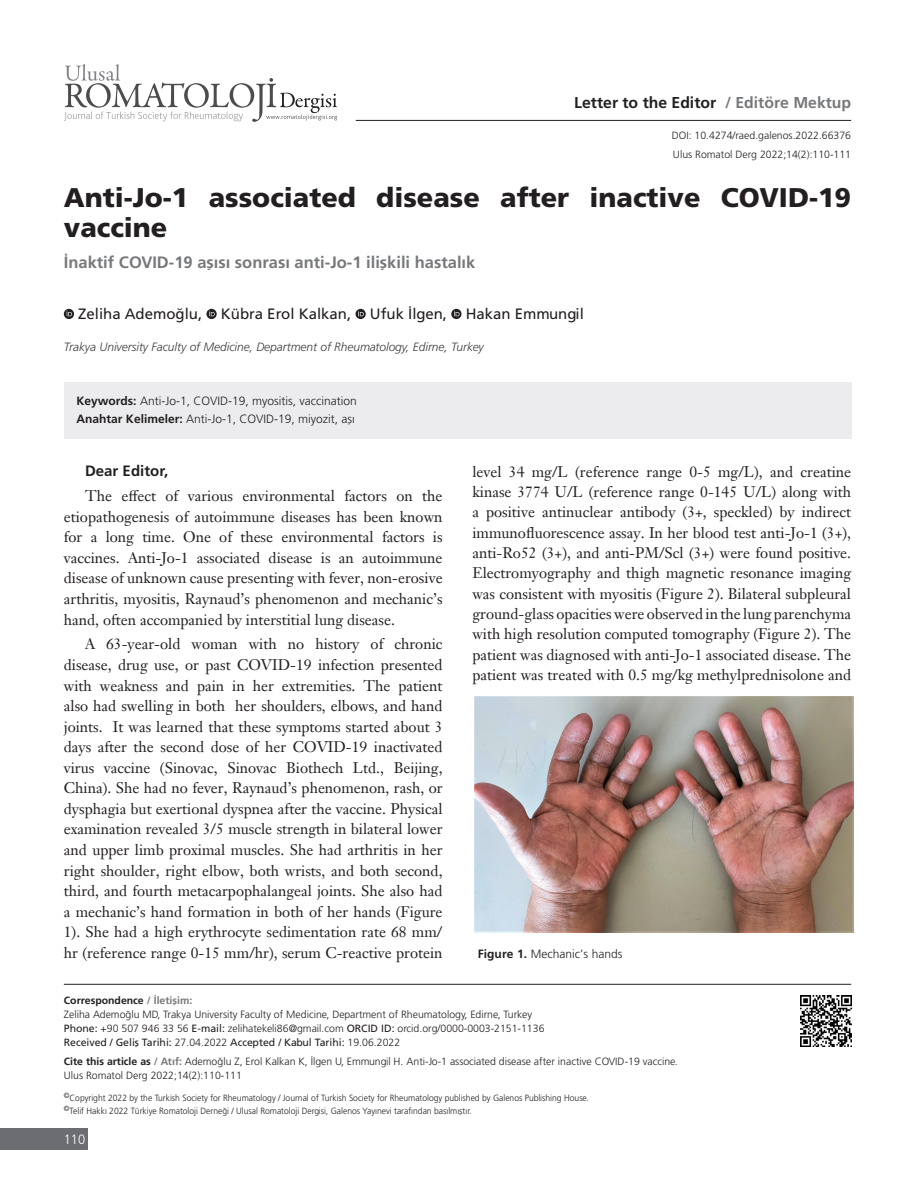
<style>
.page{position:relative;width:915px;height:1191px;background:#fff}
.page>*{position:absolute;margin:0;border:0;box-sizing:border-box;transform-origin:0 0}
.BASLIK{font:27px/30px "Frutiger Black Nr Tr";color:#231f20}
._2__BASLIK{font:16.5px "Frutiger Bold Tr";color:#76787b}
.t1{font:15.75px "Frutiger Bold Tr";color:#231f20}
.YAZI{font:15px/20.5px "Janson Text W04 55 Roman";color:#231f20;text-align:justify}
.YAZAR{font:15px "Frutiger Normal Tr";color:#231f20}
.BOLD{font:15px "Frutiger Bold Tr";color:#231f20}
.t2{font:13.5px "Frutiger Light Nr Tr";color:#fff;scale:.95 1}
.OZET-YAZI{font:12px "Frutiger Light Nr Tr";color:#231f20}
.KURUM{font:12px "Frutiger Light Italic Tr";letter-spacing:-.005em;color:#3e3e3f}
.RESİM_ALTI{font:12px "Frutiger Light Nr Tr";color:#231f20}
.DOI{font:10.5px/14.2px "Frutiger Light Nr Tr";color:#231f20}
.SAYFA_NO{font:10.5px "Frutiger Light Nr Tr";color:#231f20}
.t3{font:10.5px "Frutiger Bold Tr";color:#231f20}
.t4{font:9px/12.8px "Frutiger Light Nr Tr";color:#231f20;scale:.95 1}
.s1{color:#76787b}
.s2{font-family:"Frutiger Bold Tr"}
.s3{font-family:"Frutiger Normal Tr"}
.s4{font-family:"Frutiger Bold Tr";color:#76787b}
</style>
<div class="page">
<hr style="left:355px;top:120px;width:495px;height:1px;background:#231f20">
<hr style="left:64px;top:984px;width:786px;height:1px;background:#231f20">
<div style="left:0;top:1128px;width:88px;height:21px;background:#6c6d70"></div>
<svg style="left:64px;top:64px;width:273px;height:58px"></svg>
<img style="left:800px;top:995px;width:50px;height:51px">
<div style="left:64px;top:383px;width:786px;height:56px;background:#ececee"></div>
<svg style="left:64px;top:309px;width:10px;height:10px"></svg>
<svg style="left:67px;top:311px;width:5px;height:5px"></svg>
<svg style="left:206px;top:309px;width:11px;height:10px"></svg>
<svg style="left:209px;top:311px;width:6px;height:5px"></svg>
<svg style="left:355px;top:309px;width:10px;height:10px"></svg>
<svg style="left:358px;top:311px;width:5px;height:5px"></svg>
<svg style="left:451px;top:309px;width:10px;height:10px"></svg>
<svg style="left:454px;top:311px;width:5px;height:5px"></svg>
<img style="left:474px;top:696px;width:378px;height:236px">
<p class="t1" style="left:574px;top:93px;width:278px">Letter to the Editor <span class="s1">/ Editöre Mektup</span></p>
<p class="DOI" style="left:671px;top:129px;width:181px">DOI: 10.4274/raed.galenos.2022.66376</p>
<p class="SAYFA_NO" style="left:672px;top:148px;width:180px">Ulus Romatol Derg 2022;14(2):110-111</p>
<p class="BASLIK" style="left:64px;top:182px;width:788px">Anti-Jo-1 associated disease after inactive COVID-19 vaccine</p>
<p class="_2__BASLIK" style="left:64px;top:253px;width:413px">İnaktif COVID-19 aşısı sonrası anti-Jo-1 ilişkili hastalık</p>
<p class="YAZAR" style="left:78px;top:305px;width:507px">Zeliha Ademoğlu, Kübra Erol Kalkan, Ufuk İlgen, Hakan Emmungil</p>
<p class="KURUM" style="left:64px;top:340px;width:421px">Trakya University Faculty of Medicine, Department of Rheumatology, Edirne, Turkey</p>
<p class="OZET-YAZI" style="left:77px;top:394px;width:282px"><span class="s2">Keywords:</span> Anti-Jo-1, COVID-19, myositis, vaccination</p>
<p class="OZET-YAZI" style="left:77px;top:412px;width:280px"><span class="s2">Anahtar Kelimeler:</span> Anti-Jo-1, COVID-19, miyozit, aşı</p>
<p class="BOLD" style="left:85px;top:462px;width:84px">Dear Editor,</p>
<p class="YAZI" style="left:64px;top:486px;width:380px;text-indent:21px">The effect of various environmental factors on the etiopathogenesis of autoimmune diseases has been known for a long time. One of these environmental factors is vaccines. Anti-Jo-1 associated disease is an autoimmune disease of unknown cause presenting with fever, non-erosive arthritis, myositis, Raynaud’s phenomenon and mechanic’s hand, often accompanied by interstitial lung disease.</p>
<p class="YAZI" style="left:64px;top:634px;width:380px;text-indent:21px">A 63-year-old woman with no history of chronic disease, drug use, or past COVID-19 infection presented with weakness and pain in her extremities. The patient also had swelling in both her shoulders, elbows, and hand joints. It was learned that these symptoms started about 3 days after the second dose of her COVID-19 inactivated virus vaccine (Sinovac, Sinovac Biothech Ltd., Beijing, China). She had no fever, Raynaud’s phenomenon, rash, or dysphagia but exertional dyspnea after the vaccine. Physical examination revealed 3/5 muscle strength in bilateral lower and upper limb proximal muscles. She had arthritis in her right shoulder, right elbow, both wrists, and both second, third, and fourth metacarpophalangeal joints. She also had a mechanic’s hand formation in both of her hands (Figure 1). She had a high erythrocyte sedimentation rate 68 mm/ hr (reference range 0-15 mm/hr), serum C-reactive protein</p>
<p class="YAZI" style="left:472px;top:461px;width:380px">level 34 mg/L (reference range 0-5 mg/L), and creatine kinase 3774 U/L (reference range 0-145 U/L) along with a positive antinuclear antibody (3+, speckled) by indirect immunofluorescence assay. In her blood test anti-Jo-1 (3+), anti-Ro52 (3+), and anti-PM/Scl (3+) were found positive.<br>Electromyography and thigh magnetic resonance imaging was consistent with myositis (Figure 2). Bilateral subpleural ground-glass opacities were observed in the lung parenchyma with high resolution computed tomography (Figure 2). The patient was diagnosed with anti-Jo-1 associated disease. The patient was treated with 0.5 mg/kg methylprednisolone and</p>
<p class="RESİM_ALTI" style="left:478px;top:946px;width:146px"><span class="s2">Figure 1.</span> Mechanic’s hands</p>
<p class="t3" style="left:64px;top:993px;width:130px">Correspondence <span class="s1">/ İletişim:</span></p>
<p class="DOI" style="left:64px;top:1007px;width:482px">Zeliha Ademoğlu MD, Trakya University Faculty of Medicine, Department of Rheumatology, Edirne, Turkey<br><span class="s3">Phone:</span> +90 507 946 33 56 <span class="s3">E-mail:</span> zelihatekeli86@gmail.com <span class="s3">ORCID ID:</span> orcid.org/0000-0003-2151-1136<br><span class="s3">Received / Geliş Tarihi:</span> 27.04.2022 <span class="s3">Accepted / Kabul Tarihi:</span> 19.06.2022</p>
<p class="DOI" style="left:64px;top:1054px;width:615px"><span class="s2">Cite this article as</span> <span class="s4">/ Atıf:</span> Ademoğlu Z, Erol Kalkan K, İlgen U, Emmungil H. Anti-Jo-1 associated disease after inactive COVID-19 vaccine.</p>
<p class="DOI" style="left:64px;top:1068px;width:179px">Ulus Romatol Derg 2022;14(2):110-111</p>
<p class="t4" style="left:64px;top:1091px;width:554px"><sup>©</sup>Copyright 2022 by the Turkish Society for Rheumatology / Journal of Turkish Society for Rheumatology published by Galenos Publishing House. <sup>©</sup>Telif Hakkı 2022 Türkiye Romatoloji Derneği / Ulusal Romatoloji Dergisi, Galenos Yayınevi tarafından basılmıştır.</p>
<p class="t2" style="left:64px;top:1131px;width:24px">110</p>
</div>
